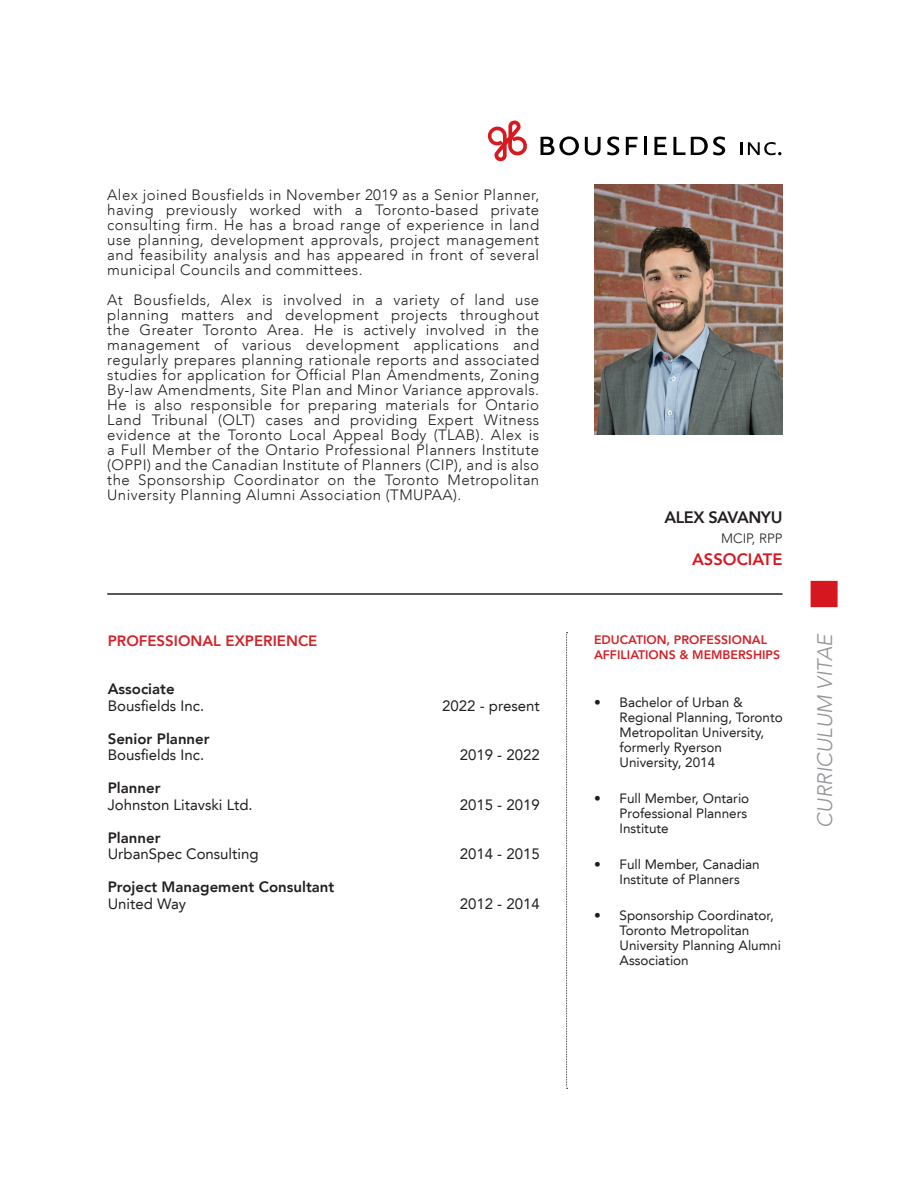
<style>
.page{position:relative;width:918px;height:1188px;background:#fff}
.page>*{position:absolute;margin:0;border:0;box-sizing:border-box;transform-origin:0 0}
.t1{font:italic 300 21px "Avenir LT";color:#939598}
._1_Name_1{font:800 16.5px "Avenir LT";letter-spacing:-.03em;color:#231f20}
._1_Name_1-2{font:800 16.5px "Avenir LT";color:#d7171f}
.t2{font:300 15px/15px "Avenir LT";letter-spacing:.03em;color:#231f20;text-align:justify}
._1_Experience_2{font:15px "Avenir LT";color:#231f20}
._1_Experience_2-2{font:800 15px "Avenir LT";color:#231f20}
._2_Red_Heading{font:800 15px "Avenir LT";color:#d1232a}
._1_Bullets{font:13.5px/15px "Avenir LT";color:#231f20}
._1_Name_1-3{font:300 13.5px "Avenir LT";color:#231f20}
._2_Red_Heading_small{font:800 12.3px/14.9px "Avenir LT";color:#d1232a}
</style>
<div class="page">
<div style="left:811px;top:581px;width:27px;height:26px;background:#d7171f"></div>
<svg style="left:487px;top:120px;width:40px;height:42px"></svg>
<svg style="left:541px;top:136px;width:38px;height:19px"></svg>
<svg style="left:585px;top:137px;width:16px;height:18px"></svg>
<svg style="left:607px;top:137px;width:12px;height:18px"></svg>
<svg style="left:626px;top:137px;width:12px;height:18px"></svg>
<hr style="left:644px;top:137px;width:3px;height:18px;background:#000">
<svg style="left:654px;top:137px;width:13px;height:18px"></svg>
<svg style="left:673px;top:137px;width:12px;height:18px"></svg>
<svg style="left:691px;top:137px;width:34px;height:18px"></svg>
<svg style="left:740px;top:142px;width:2px;height:13px"></svg>
<svg style="left:748px;top:142px;width:33px;height:13px"></svg>
<img style="left:594px;top:184px;width:189px;height:250px">
<hr style="left:107px;top:593px;width:676px;height:2px;background:#231f20">
<svg style="left:566px;top:632px;width:2px;height:457px"></svg>
<p class="t2" style="left:107px;top:188px;width:434px">Alex joined Bousfields in November 2019 as a Senior Planner, having previously worked with a Toronto-based private consulting firm. He has a broad range of experience in land use planning, development approvals, project management and feasibility analysis and has appeared in front of several municipal Councils and committees.</p>
<p class="t2" style="left:107px;top:293px;width:434px">At Bousfields, Alex is involved in a variety of land use planning matters and development projects throughout the Greater Toronto Area. He is actively involved in the management of various development applications and regularly prepares planning rationale reports and associated studies for application for Official Plan Amendments, Zoning By-law Amendments, Site Plan and Minor Variance approvals.<br>He is also responsible for preparing materials for Ontario Land Tribunal (OLT) cases and providing Expert Witness evidence at the Toronto Local Appeal Body (TLAB). Alex is a Full Member of the Ontario Professional Planners Institute (OPPI) and the Canadian Institute of Planners (CIP), and is also the Sponsorship Coordinator on the Toronto Metropolitan University Planning Alumni Association (TMUPAA).</p>
<p class="_2_Red_Heading" style="left:108px;top:632px;width:211px">PROFESSIONAL EXPERIENCE</p>
<p class="_1_Experience_2-2" style="left:108px;top:680px;width:68px">Associate</p>
<p class="_1_Experience_2" style="left:108px;top:697px;width:98px">Bousfields Inc.</p>
<p class="_1_Experience_2" style="left:442px;top:697px;width:99px">2022 - present</p>
<p class="_1_Experience_2-2" style="left:108px;top:730px;width:103px">Senior Planner</p>
<p class="_1_Experience_2" style="left:108px;top:746px;width:98px">Bousfields Inc.</p>
<p class="_1_Experience_2" style="left:460px;top:746px;width:82px">2019 - 2022</p>
<p class="_1_Experience_2-2" style="left:108px;top:779px;width:54px">Planner</p>
<p class="_1_Experience_2" style="left:108px;top:796px;width:147px">Johnston Litavski Ltd.</p>
<p class="_1_Experience_2" style="left:460px;top:796px;width:82px">2015 - 2019</p>
<p class="_1_Experience_2-2" style="left:108px;top:829px;width:54px">Planner</p>
<p class="_1_Experience_2" style="left:108px;top:845px;width:152px">UrbanSpec Consulting</p>
<p class="_1_Experience_2" style="left:460px;top:845px;width:82px">2014 - 2015</p>
<p class="_1_Experience_2-2" style="left:108px;top:878px;width:228px">Project Management Consultant</p>
<p class="_1_Experience_2" style="left:108px;top:895px;width:80px">United Way</p>
<p class="_1_Experience_2" style="left:460px;top:895px;width:82px">2012 - 2014</p>
<p class="_1_Name_1" style="left:665px;top:507px;width:119px">ALEX SAVANYU</p>
<p class="_1_Name_1-3" style="left:721px;top:530px;width:63px">MCIP, RPP</p>
<p class="_1_Name_1-2" style="left:692px;top:550px;width:92px">ASSOCIATE</p>
<p class="_2_Red_Heading_small" style="left:594px;top:632px;width:188px">EDUCATION, PROFESSIONAL<br>AFFILIATIONS &amp; MEMBERSHIPS</p>
<p class="_1_Bullets" style="left:620px;top:695px;width:165px;text-indent:-26px">• Bachelor of Urban &amp;<br>Regional Planning, Toronto<br>Metropolitan University, formerly Ryerson<br>University, 2014</p>
<p class="_1_Bullets" style="left:620px;top:791px;width:131px;text-indent:-26px">• Full Member, Ontario<br>Professional Planners<br>Institute</p>
<p class="_1_Bullets" style="left:594px;top:857px;width:167px;text-align:center">• Full Member, Canadian<br>Institute of Planners</p>
<p class="_1_Bullets" style="left:620px;top:908px;width:163px;text-indent:-26px">• Sponsorship Coordinator,<br>Toronto Metropolitan<br>University Planning Alumni<br>Association</p>
<h1 class="t1" style="left:812px;top:828px;width:195px;rotate:-90deg">CURRICULUM VITAE</h1>
</div>
